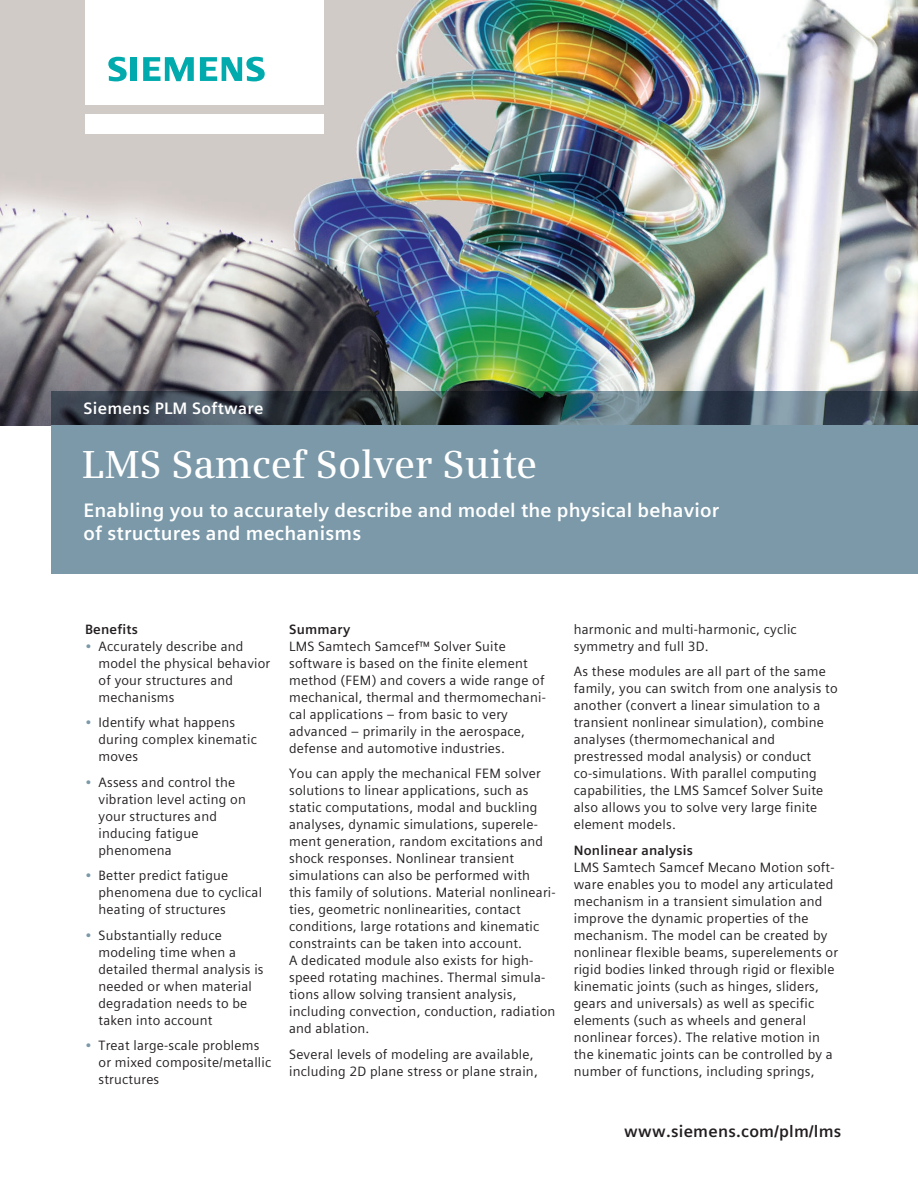
<style>
.page{position:relative;width:918px;height:1188px;background:#fff}
.page>*{position:absolute;margin:0;border:0;box-sizing:border-box;transform-origin:0 0}
.t1{font:600 39px "Siemens Serif";color:#fff}
.t2{font:700 19.5px/23.4px "Siemens Sans Global";letter-spacing:.01em;color:#fff}
.t3{font:700 16.5px "Siemens Sans Global";letter-spacing:.015em;color:#231f20}
.t4{font:700 16.5px "Siemens Sans Global";letter-spacing:.015em;color:#fff}
.t5{font:13.5px/17px "Siemens Sans Global";letter-spacing:.015em;color:#231f20}
.t6{font:700 13.5px "Siemens Sans Global";letter-spacing:.015em;color:#231f20}
.s1{color:#7b99a9}
</style>
<div class="page">
<img style="left:0;top:0;width:918px;height:425px">
<div style="left:85px;top:114px;width:238px;height:19px;background:#fff"></div>
<div style="left:85px;top:0;width:238px;height:105px;background:#fff"></div>
<svg style="left:108px;top:57px;width:19px;height:24px"></svg>
<div style="left:130px;top:57px;width:7px;height:24px;background:#00aaad"></div>
<svg style="left:143px;top:57px;width:51px;height:24px"></svg>
<svg style="left:200px;top:57px;width:65px;height:24px"></svg>
<svg style="left:51px;top:391px;width:867px;height:34px;background:#3f4d55"></svg>
<div style="left:51px;top:425px;width:867px;height:149px;background:#7b99a9"></div>
<p class="t4" style="left:84px;top:396px;width:181px">Siemens PLM Software</p>
<h1 class="t1" style="left:82px;top:442px;width:457px">LMS Samcef Solver Suite</h1>
<h2 class="t2" style="left:83px;top:498px;width:637px">Enabling you to accurately describe and model the physical behavior of structures and mechanisms</h2>
<p class="t6" style="left:85px;top:618px;width:54px">Benefits</p>
<p class="t5" style="left:99px;top:637px;width:173px;text-indent:-14px"><span class="s1">•</span> Accurately describe and model the physical behavior of your structures and mechanisms</p>
<p class="t5" style="left:99px;top:714px;width:160px;text-indent:-14px"><span class="s1">•</span> Identify what happens during complex kinematic moves</p>
<p class="t5" style="left:99px;top:774px;width:149px;text-indent:-14px"><span class="s1">•</span> Assess and control the vibration level acting on your structures and inducing fatigue phenomena</p>
<p class="t5" style="left:99px;top:867px;width:165px;text-indent:-14px"><span class="s1">•</span> Better predict fatigue phenomena due to cyclical heating of structures</p>
<p class="t5" style="left:99px;top:927px;width:167px;text-indent:-14px"><span class="s1">•</span> Substantially reduce modeling time when a detailed thermal analysis is needed or when material degradation needs to be taken into account</p>
<p class="t5" style="left:99px;top:1037px;width:174px;text-indent:-14px"><span class="s1">•</span> Treat large-scale problems or mixed composite/metallic structures</p>
<p class="t6" style="left:289px;top:619px;width:63px">Summary</p>
<p class="t5" style="left:289px;top:637px;width:258px">LMS Samtech Samcef™ Solver Suite software is based on the finite element method (FEM) and covers a wide range of mechanical, thermal and thermomechani&shy;cal applications – from basic to very advanced – primarily in the aerospace, defense and automotive industries.</p>
<p class="t5" style="left:289px;top:765px;width:268px">You can apply the mechanical FEM solver solutions to linear applications, such as static computations, modal and buckling analyses, dynamic simulations, superele&shy;ment generation, random excitations and shock responses. Nonlinear transient simulations can also be performed with<br>this family of solutions. Material nonlineari&shy;ties, geometric nonlinearities, contact conditions, large rotations and kinematic constraints can be taken into account.<br>A dedicated module also exists for high&shy;speed rotating machines. Thermal simula&shy;tions allow solving transient analysis, including convection, conduction, radiation and ablation.</p>
<p class="t5" style="left:289px;top:1046px;width:250px">Several levels of modeling are available, including 2D plane stress or plane strain,</p>
<p class="t5" style="left:574px;top:620px;width:225px">harmonic and multi-harmonic, cyclic symmetry and full 3D.</p>
<p class="t5" style="left:574px;top:663px;width:265px">As these modules are all part of the same family, you can switch from one analysis to another (convert a linear simulation to a transient nonlinear simulation), combine analyses (thermomechanical and prestressed modal analysis) or conduct co-simulations. With parallel computing capabilities, the LMS Samcef Solver Suite also allows you to solve very large finite element models.</p>
<p class="t6" style="left:574px;top:840px;width:121px">Nonlinear analysis</p>
<p class="t5" style="left:574px;top:859px;width:266px">LMS Samtech Samcef Mecano Motion soft&shy;ware enables you to model any articulated mechanism in a transient simulation and improve the dynamic properties of the mechanism. The model can be created by nonlinear flexible beams, superelements or rigid bodies linked through rigid or flexible kinematic joints (such as hinges, sliders, gears and universals) as well as specific elements (such as wheels and general nonlinear forces). The relative motion in the kinematic joints can be controlled by a number of functions, including springs,</p>
<p class="t3" style="left:624px;top:1119px;width:219px">www.siemens.com/plm/lms</p>
</div>
